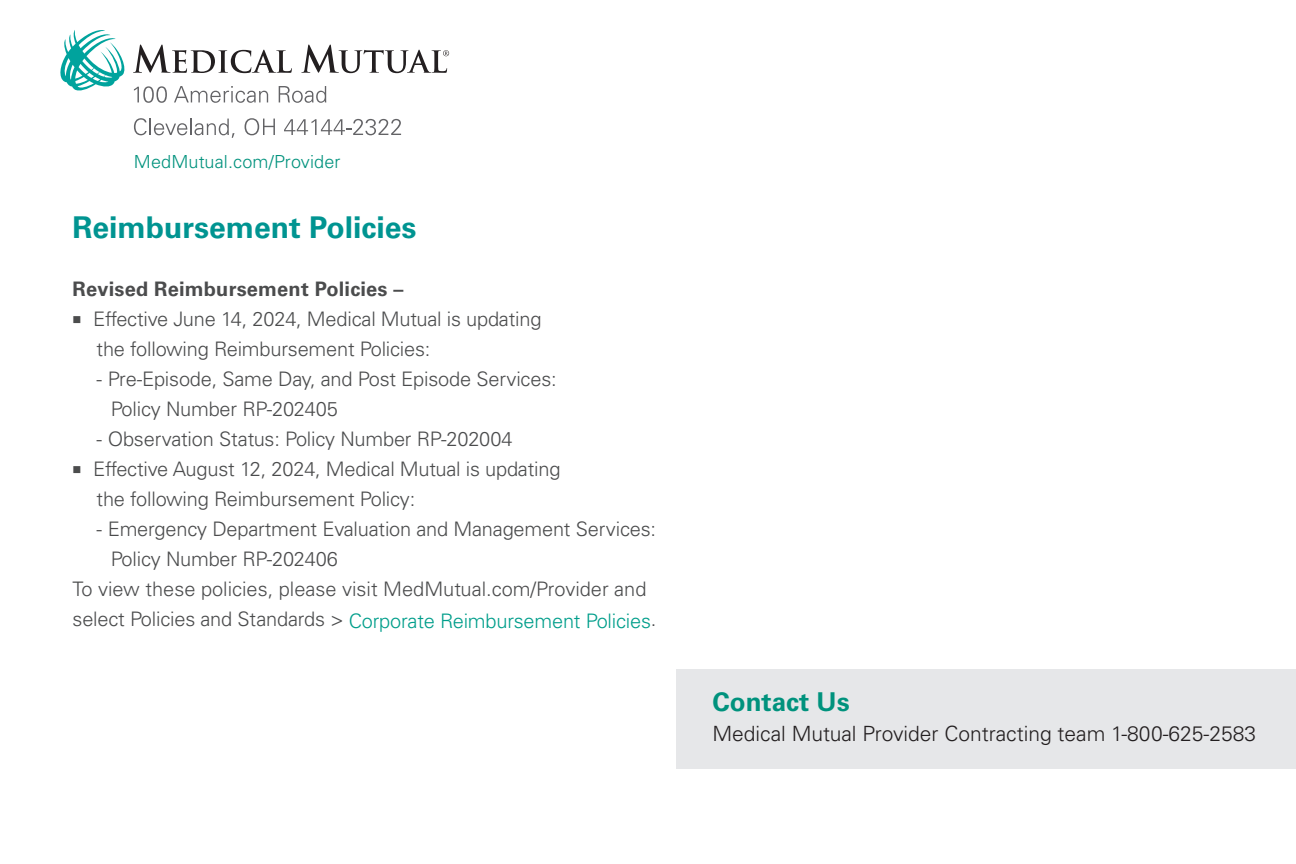
<style>
.page{position:relative;width:1296px;height:864px;background:#fff}
.page>*{position:absolute;margin:0;border:0;box-sizing:border-box;transform-origin:0 0}
.t1{font:700 30px "Univers LT Std";color:#009491}
.t2{font:700 26px "Univers LT Std";color:#00927d}
.t3{font:300 21px "Univers LT Std";color:#231f20}
.t4{font:300 20px/30px "Univers LT Std";letter-spacing:-.01em;color:#4b4c4d}
.t5{font:700 20px "Univers LT Std";letter-spacing:.01em;color:#4b4c4d}
.t6{font:300 18px "Univers LT Std";letter-spacing:.01em;color:#00927d}
.s1{color:#009e8b}
</style>
<div class="page">
<div style="left:677px;top:670px;width:619px;height:99px;background:#e6e7e9"></div>
<svg style="left:60px;top:30px;width:389px;height:73px"></svg>
<svg style="left:134px;top:118px;width:101px;height:20px"></svg>
<svg style="left:245px;top:118px;width:30px;height:17px"></svg>
<svg style="left:284px;top:119px;width:117px;height:16px"></svg>
<p class="t6" style="left:134px;top:151px;width:208px">MedMutual.com/Provider</p>
<p class="t1" style="left:73px;top:210px;width:345px">Reimbursement Policies</p>
<p class="t5" style="left:73px;top:277px;width:333px">Revised Reimbursement Policies –</p>
<p class="t4" style="left:97px;top:304px;width:446px;text-indent:-24px">■ Effective June 14, 2024, Medical Mutual is updating the following Reimbursement Policies:</p>
<p class="t4" style="left:111px;top:364px;width:447px;text-indent:-14px">- Pre-Episode, Same Day, and Post Episode Services:<br>Policy Number RP-202405</p>
<p class="t4" style="left:97px;top:424px;width:418px">- Observation Status: Policy Number RP-202004</p>
<p class="t4" style="left:97px;top:454px;width:465px;text-indent:-24px">■ Effective August 12, 2024, Medical Mutual is updating the following Reimbursement Policy:</p>
<p class="t4" style="left:111px;top:514px;width:547px;text-indent:-14px">- Emergency Department Evaluation and Management Services:<br>Policy Number RP-202406</p>
<p class="t4" style="left:73px;top:573px;width:585px;line-height:32px">To view these policies, please visit MedMutual.com/Provider and select Policies and Standards &gt; <span class="s1">Corporate Reimbursement Policies</span>.</p>
<p class="t2" style="left:712px;top:687px;width:139px">Contact Us</p>
<p class="t3" style="left:712px;top:721px;width:545px">Medical Mutual Provider Contracting team 1-800-625-2583</p>
</div>
